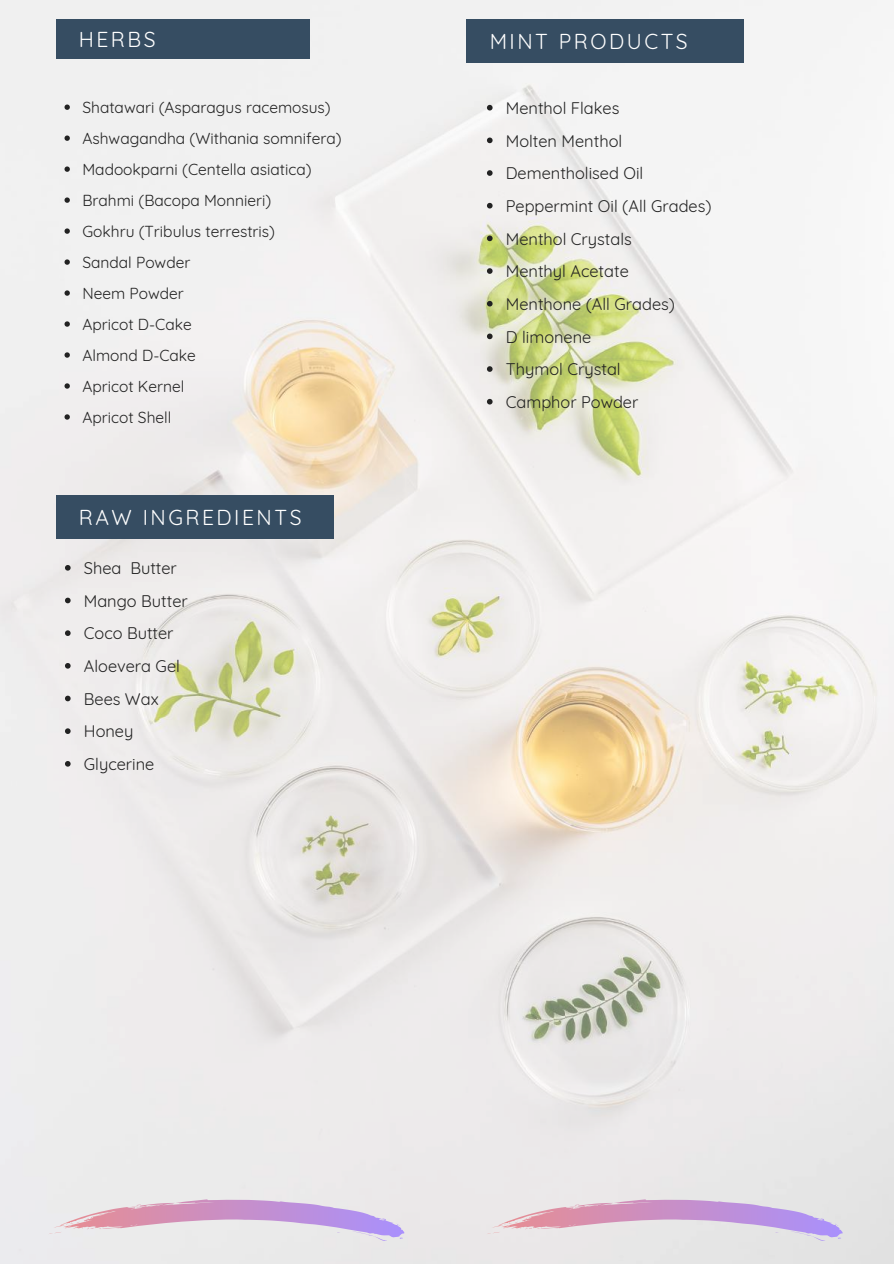
<style>
.page{position:relative;width:894px;height:1264px;background:#fff}
.page>*{position:absolute;margin:0;border:0;box-sizing:border-box;transform-origin:0 0}
.t1{font:21px "Quicksand";letter-spacing:.12em;color:#fff}
.t2{font:16.35px/32.7px "Quicksand";color:#222}
.t3{font:15.6px/30.9px "Quicksand";color:#222}
</style>
<div class="page">
<img style="left:0;top:0;width:893px;height:1263px">
<svg style="left:48px;top:1199px;width:357px;height:41px;background:#dbc4dd"></svg>
<svg style="left:486px;top:1199px;width:357px;height:41px;background:#dac2da"></svg>
<svg style="left:65px;top:565px;width:6px;height:5px"></svg>
<svg style="left:65px;top:597px;width:6px;height:6px"></svg>
<svg style="left:65px;top:630px;width:6px;height:6px"></svg>
<svg style="left:65px;top:663px;width:6px;height:5px"></svg>
<svg style="left:65px;top:695px;width:6px;height:6px"></svg>
<svg style="left:65px;top:728px;width:6px;height:6px"></svg>
<svg style="left:65px;top:761px;width:6px;height:5px"></svg>
<svg style="left:64px;top:104px;width:6px;height:6px"></svg>
<svg style="left:64px;top:135px;width:6px;height:6px"></svg>
<svg style="left:64px;top:166px;width:6px;height:6px"></svg>
<svg style="left:64px;top:197px;width:6px;height:6px"></svg>
<svg style="left:64px;top:228px;width:6px;height:6px"></svg>
<svg style="left:64px;top:259px;width:6px;height:6px"></svg>
<svg style="left:64px;top:290px;width:6px;height:6px"></svg>
<svg style="left:64px;top:321px;width:6px;height:6px"></svg>
<svg style="left:64px;top:352px;width:6px;height:6px"></svg>
<svg style="left:64px;top:383px;width:6px;height:5px"></svg>
<svg style="left:64px;top:414px;width:6px;height:5px"></svg>
<svg style="left:487px;top:105px;width:5px;height:5px"></svg>
<svg style="left:487px;top:137px;width:5px;height:6px"></svg>
<svg style="left:487px;top:170px;width:5px;height:6px"></svg>
<svg style="left:487px;top:203px;width:5px;height:5px"></svg>
<svg style="left:487px;top:235px;width:5px;height:6px"></svg>
<svg style="left:487px;top:268px;width:5px;height:6px"></svg>
<svg style="left:487px;top:301px;width:5px;height:5px"></svg>
<svg style="left:487px;top:333px;width:5px;height:6px"></svg>
<svg style="left:487px;top:366px;width:5px;height:6px"></svg>
<svg style="left:487px;top:399px;width:5px;height:5px"></svg>
<div style="left:57px;top:19px;width:253px;height:40px;background:#364d62"></div>
<div style="left:466px;top:19px;width:277px;height:43px;background:#364d62"></div>
<div style="left:57px;top:495px;width:277px;height:43px;background:#364d62"></div>
<p class="t1" style="left:79px;top:26px;width:78px">HERBS</p>
<p class="t1" style="left:489px;top:28px;width:199px">MINT PRODUCTS</p>
<p class="t3" style="left:82px;top:92px;width:260px">Shatawari (Asparagus racemosus)<br>Ashwagandha (Withania somnifera)<br>Madookparni (Centella asiatica)<br>Brahmi (Bacopa Monnieri)<br>Gokhru (Tribulus terrestris)<br>Sandal Powder<br>Neem Powder<br>Apricot D-Cake<br>Almond D-Cake<br>Apricot Kernel<br>Apricot Shell</p>
<p class="t2" style="left:505px;top:91px;width:207px">Menthol Flakes<br>Molten Menthol<br>Dementholised Oil<br>Peppermint Oil (All Grades)<br>Menthol Crystals<br>Menthyl Acetate<br>Menthone (All Grades)<br>D limonene<br>Thymol Crystal<br>Camphor Powder</p>
<p class="t1" style="left:79px;top:504px;width:224px">RAW INGREDIENTS</p>
<p class="t2" style="left:84px;top:551px;width:105px">Shea Butter<br>Mango Butter<br>Coco Butter<br>Aloevera Gel<br>Bees Wax<br>Honey<br>Glycerine</p>
</div>
